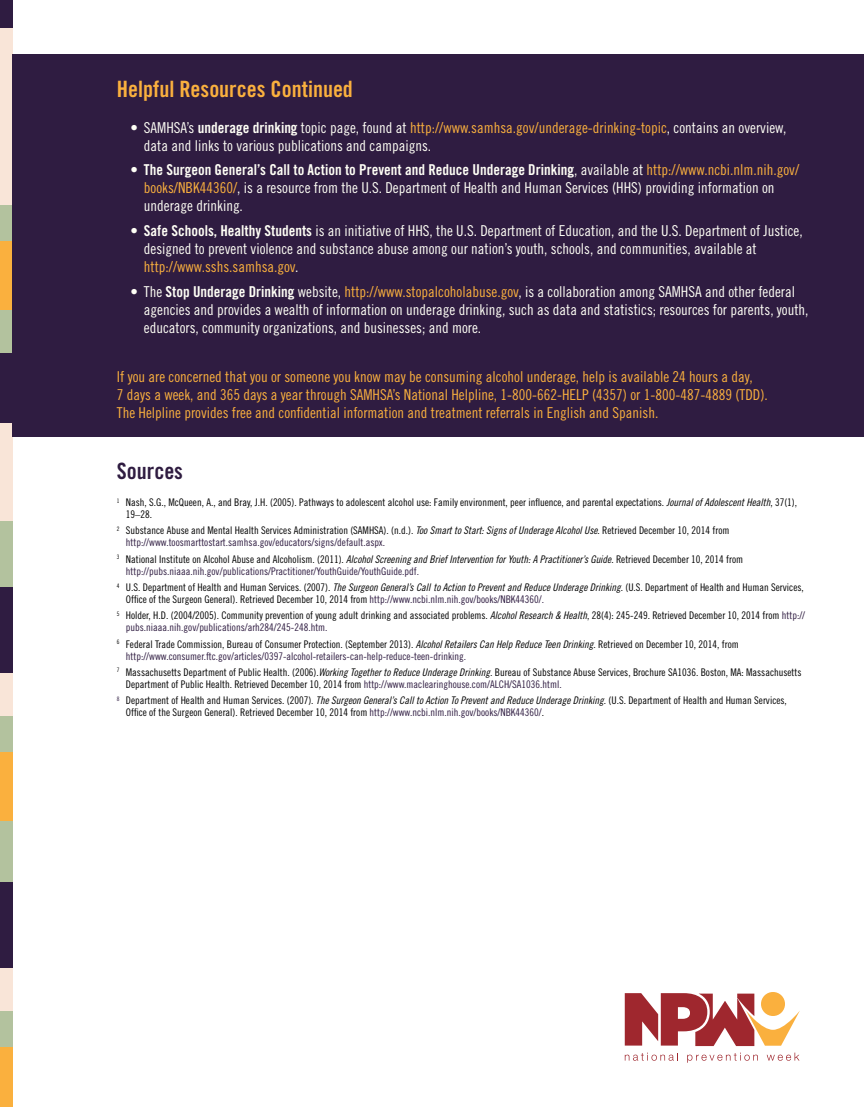
<style>
.page{position:relative;width:864px;height:1107px;background:#fff}
.page>*{position:absolute;margin:0;border:0;box-sizing:border-box;transform-origin:0 0}
.t1{font:22.5px "Trade Gothic Bold Cond Twenty";color:#fab03e}
.t2{font:22.5px "Trade Gothic Bold Cond Twenty";color:#2f1c41}
.t3{font:15px/18px "Trade Gothic Cond Eighteen";color:#fffff6}
.t4{font:15px/18px "Trade Gothic Cond Eighteen";color:#fab03e}
.t5{font:15px "Trade Gothic Bold Cond Twenty";color:#fffff6}
.t6{font:10.5px/12px "Trade Gothic Cond Eighteen";color:#000}
.s1{font-family:"Trade Gothic Bold Cond Twenty"}
.s2{color:#fab03e}
.s3{font-family:"Trade Gothic Cond Eighteen"}
.s4{font-family:"Trade Gothic Cond Eighteen";color:#fab03e}
.s5{font-family:"Trade Gothic Cond Eighteen Obl"}
.s6{color:#2f1c41}
</style>
<div class="page">
<div style="left:0;top:752px;width:13px;height:74px;background:#fab03e"></div>
<div style="left:0;top:241px;width:13px;height:73px;background:#fab03e"></div>
<div style="left:0;top:521px;width:13px;height:66px;background:#b3c29e"></div>
<div style="left:0;top:716px;width:13px;height:36px;background:#b3c29e"></div>
<div style="left:0;top:205px;width:13px;height:36px;background:#b3c29e"></div>
<div style="left:0;top:383px;width:13px;height:138px;background:#f9e5d8"></div>
<div style="left:0;top:587px;width:13px;height:87px;background:#2f1c41"></div>
<div style="left:0;top:352px;width:13px;height:71px;background:#2f1c41"></div>
<div style="left:0;top:0;width:13px;height:28px;background:#2f1c41"></div>
<div style="left:0;top:674px;width:13px;height:42px;background:#f9e5d8"></div>
<div style="left:0;top:28px;width:13px;height:177px;background:#f9e5d8"></div>
<div style="left:0;top:1047px;width:13px;height:60px;background:#fab03e"></div>
<div style="left:0;top:1011px;width:13px;height:36px;background:#b3c29e"></div>
<div style="left:0;top:821px;width:13px;height:61px;background:#b3c29e"></div>
<div style="left:0;top:310px;width:13px;height:42px;background:#b3c29e"></div>
<div style="left:0;top:882px;width:13px;height:87px;background:#2f1c41"></div>
<div style="left:0;top:969px;width:13px;height:42px;background:#f9e5d8"></div>
<div style="left:13px;top:54px;width:851px;height:383px;background:#2f1c41"></div>
<svg style="left:625px;top:1053px;width:53px;height:8px"></svg>
<svg style="left:687px;top:1053px;width:71px;height:10px"></svg>
<svg style="left:767px;top:1053px;width:33px;height:8px"></svg>
<svg style="left:625px;top:992px;width:175px;height:54px"></svg>
<h1 class="t1" style="left:117px;top:75px;width:238px">Helpful Resources Continued</h1>
<h2 class="t3" style="left:144px;top:118px;width:644px;text-indent:-14px">• SAMHSA’s <span class="s1">underage drinking</span> topic page, found at <span class="s2">http://www.samhsa.gov/underage-drinking-topic</span>, contains an overview, data and links to various publications and campaigns.</h2>
<h2 class="t5" style="left:130px;top:161px;width:670px">• The Surgeon General’s Call to Action to Prevent and Reduce Underage Drinking<span class="s3">, available at</span> <span class="s4">http://www.ncbi.nlm.nih.gov/</span></h2>
<h2 class="t3" style="left:144px;top:179px;width:632px"><span class="s2">books/NBK44360/</span>, is a resource from the U.S. Department of Health and Human Services (HHS) providing information on underage drinking.</h2>
<p class="t3" style="left:144px;top:222px;width:660px;text-indent:-14px"><span class="s1">• Safe Schools, Healthy Students</span> is an initiative of HHS, the U.S. Department of Education, and the U.S. Department of Justice, designed to prevent violence and substance abuse among our nation’s youth, schools, and communities, available at <span class="s2">http://www.sshs.samhsa.gov</span>.</p>
<p class="t3" style="left:144px;top:282px;width:666px;text-indent:-13px">• The <span class="s1">Stop Underage Drinking</span> website, <span class="s2">http://www.stopalcoholabuse.gov</span>, is a collaboration among SAMHSA and other federal agencies and provides a wealth of information on underage drinking, such as data and statistics; resources for parents, youth, educators, community organizations, and businesses; and more.</p>
<p class="t4" style="left:117px;top:368px;width:652px">If you are concerned that you or someone you know may be consuming alcohol underage, help is available 24 hours a day,<br>7 days a week, and 365 days a year through SAMHSA’s National Helpline, 1-800-662-HELP (4357) or 1-800-487-4889 (TDD).<br>The Helpline provides free and confidential information and treatment referrals in English and Spanish.</p>
<h1 class="t2" style="left:117px;top:457px;width:68px">Sources</h1>
<p class="t6" style="left:126px;top:496px;width:673px;text-indent:-9px"><sup>1</sup> Nash, S.G., McQueen, A., and Bray, J.H. (2005). Pathways to adolescent alcohol use: Family environment, peer influence, and parental expectations. <span class="s5">Journal of Adolescent Health</span>, 37(1),<br>19–28.</p>
<p class="t6" style="left:126px;top:525px;width:605px;text-indent:-9px"><sup>2</sup> Substance Abuse and Mental Health Services Administration (SAMHSA). (n.d.). <span class="s5">Too Smart to Start: Signs of Underage Alcohol Use</span>. Retrieved December 10, 2014 from <span class="s6">http://www.toosmarttostart.samhsa.gov/educators/signs/default.aspx.</span></p>
<p class="t6" style="left:126px;top:553px;width:619px;text-indent:-9px"><sup>3</sup> National Institute on Alcohol Abuse and Alcoholism. (2011). <span class="s5">Alcohol Screening and Brief Intervention for Youth: A Practitioner’s Guide</span>. Retrieved December 10, 2014 from <span class="s6">http://pubs.niaaa.nih.gov/publications/Practitioner/YouthGuide/YouthGuide.pdf.</span></p>
<p class="t6" style="left:126px;top:581px;width:679px;text-indent:-9px"><sup>4</sup> U.S. Department of Health and Human Services. (2007). <span class="s5">The Surgeon General’s Call to Action to Prevent and Reduce Underage Drinking</span>. (U.S. Department of Health and Human Services,<br>Office of the Surgeon General). Retrieved December 10, 2014 from <span class="s6">http://www.ncbi.nlm.nih.gov/books/NBK44360/.</span></p>
<p class="t6" style="left:126px;top:609px;width:681px;text-indent:-9px"><sup>5</sup> Holder, H.D. (2004/2005). Community prevention of young adult drinking and associated problems. <span class="s5">Alcohol Research &amp; Health</span>, 28(4): 245-249. Retrieved December 10, 2014 from <span class="s6">http:// pubs.niaaa.nih.gov/publications/arh284/245-248.htm.</span></p>
<p class="t6" style="left:126px;top:638px;width:614px;text-indent:-9px"><sup>6</sup> Federal Trade Commission, Bureau of Consumer Protection. (September 2013). <span class="s5">Alcohol Retailers Can Help Reduce Teen Drinking</span>. Retrieved on December 10, 2014, from <span class="s6">http://www.consumer.ftc.gov/articles/0397-alcohol-retailers-can-help-reduce-teen-drinking.</span></p>
<p class="t6" style="left:126px;top:666px;width:677px;text-indent:-9px"><sup>7</sup> Massachusetts Department of Public Health. (2006).<span class="s5">Working Together to Reduce Underage Drinking.</span> Bureau of Substance Abuse Services, Brochure SA1036. Boston, MA: Massachusetts<br>Department of Public Health. Retrieved December 10, 2014 from <span class="s6">http://www.maclearinghouse.com/ALCH/SA1036.html.</span></p>
<p class="t6" style="left:126px;top:694px;width:663px;text-indent:-9px"><sup>8</sup> Department of Health and Human Services. (2007). <span class="s5">The Surgeon General’s Call to Action To Prevent and Reduce Underage Drinking</span>. (U.S. Department of Health and Human Services,<br>Office of the Surgeon General). Retrieved December 10, 2014 from <span class="s6">http://www.ncbi.nlm.nih.gov/books/NBK44360/</span>.</p>
</div>
